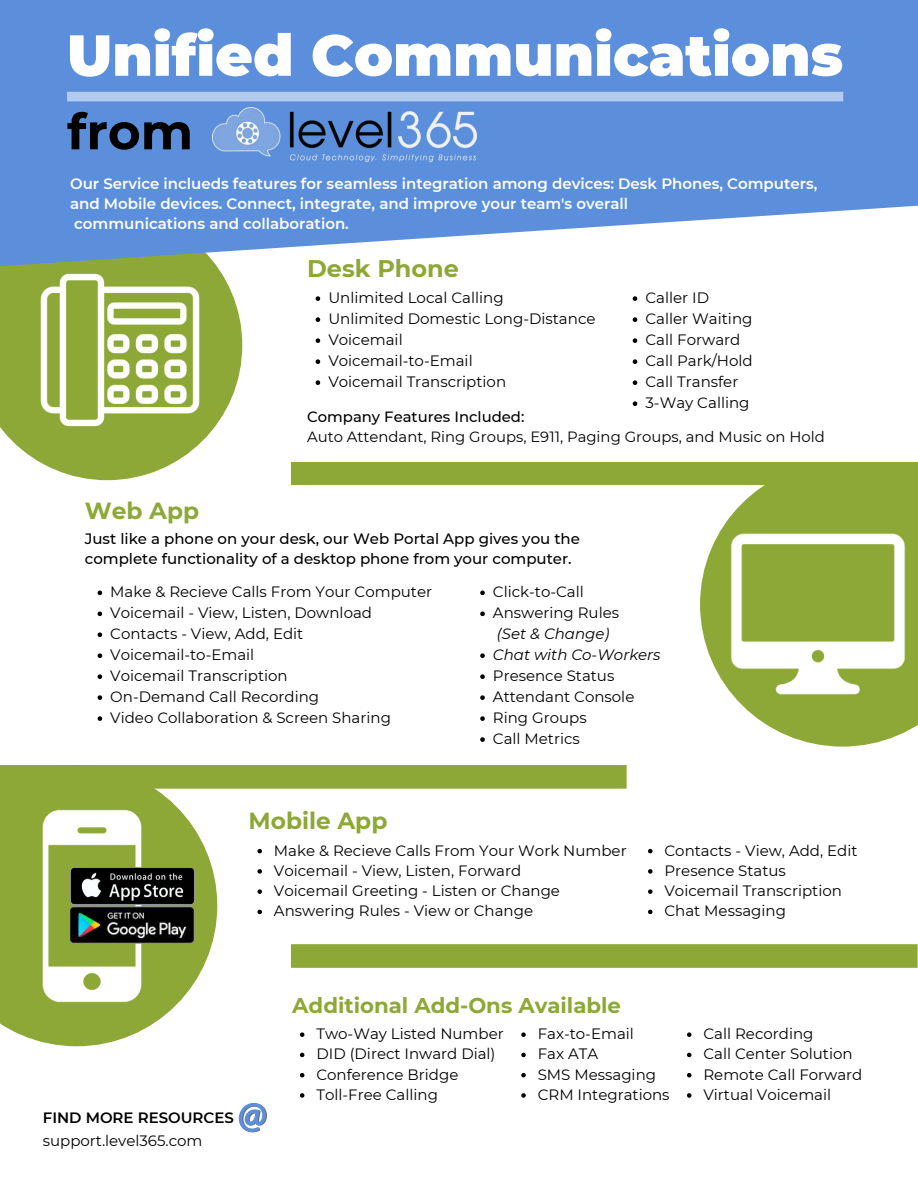
<style>
.page{position:relative;width:918px;height:1188px;background:#fff}
.page>*{position:absolute;margin:0;border:0;box-sizing:border-box;transform-origin:0 0}
.t1{font:900 57.75px "Montserrat";color:#fff}
.t2{font:700 49.95px "Montserrat";color:#000}
.t3{font:700 24px "Montserrat";color:#8da836}
.t4{font:700 23.25px "Montserrat";color:#8da836}
.t5{font:700 21.3px "Montserrat";color:#8da836}
.t6{font:15px/21px "Montserrat";color:#000}
.t7{font:600 15px/20.2px "Montserrat";color:#fff}
.t8{font:500 15px/20.2px "Montserrat";color:#000}
.t9{font:italic 15px/21px "Montserrat";color:#000}
.t10{font:600 15px "Montserrat";color:#000}
.t11{font:14.85px "Montserrat";color:#000}
.t12{font:500 14.85px "Montserrat";color:#000}
</style>
<div class="page">
<svg style="left:0;top:0;width:918px;height:249px;background:#6897dd"></svg>
<div style="left:67px;top:92px;width:776px;height:9px;background:#b3cbef"></div>
<img style="left:213px;top:107px;width:263px;height:54px">
<div style="left:291px;top:462px;width:627px;height:23px;background:#8da836"></div>
<div style="left:0;top:765px;width:627px;height:24px;background:#8da836"></div>
<img style="left:0;top:203px;width:267px;height:278px">
<img style="left:700px;top:485px;width:218px;height:262px">
<img style="left:0;top:788px;width:230px;height:256px">
<div style="left:291px;top:944px;width:627px;height:24px;background:#8da836"></div>
<img style="left:70px;top:867px;width:125px;height:78px">
<svg style="left:239px;top:1103px;width:28px;height:29px"></svg>
<svg style="left:316px;top:296px;width:4px;height:5px"></svg>
<svg style="left:316px;top:317px;width:4px;height:5px"></svg>
<svg style="left:316px;top:338px;width:4px;height:5px"></svg>
<svg style="left:316px;top:359px;width:4px;height:5px"></svg>
<svg style="left:316px;top:380px;width:4px;height:5px"></svg>
<svg style="left:633px;top:296px;width:4px;height:5px"></svg>
<svg style="left:633px;top:317px;width:4px;height:5px"></svg>
<svg style="left:633px;top:338px;width:4px;height:5px"></svg>
<svg style="left:633px;top:359px;width:4px;height:5px"></svg>
<svg style="left:633px;top:380px;width:4px;height:5px"></svg>
<svg style="left:633px;top:401px;width:4px;height:5px"></svg>
<svg style="left:98px;top:591px;width:4px;height:4px"></svg>
<svg style="left:98px;top:612px;width:4px;height:4px"></svg>
<svg style="left:98px;top:632px;width:4px;height:5px"></svg>
<svg style="left:98px;top:653px;width:4px;height:5px"></svg>
<svg style="left:98px;top:674px;width:4px;height:5px"></svg>
<svg style="left:98px;top:695px;width:4px;height:5px"></svg>
<svg style="left:98px;top:716px;width:4px;height:5px"></svg>
<svg style="left:480px;top:591px;width:5px;height:4px"></svg>
<svg style="left:480px;top:612px;width:5px;height:4px"></svg>
<svg style="left:480px;top:653px;width:5px;height:5px"></svg>
<svg style="left:480px;top:674px;width:5px;height:5px"></svg>
<svg style="left:480px;top:695px;width:5px;height:5px"></svg>
<svg style="left:480px;top:716px;width:5px;height:5px"></svg>
<svg style="left:480px;top:737px;width:5px;height:5px"></svg>
<svg style="left:257px;top:849px;width:5px;height:4px"></svg>
<svg style="left:257px;top:869px;width:5px;height:5px"></svg>
<svg style="left:257px;top:889px;width:5px;height:5px"></svg>
<svg style="left:257px;top:910px;width:5px;height:4px"></svg>
<svg style="left:648px;top:849px;width:5px;height:4px"></svg>
<svg style="left:648px;top:869px;width:5px;height:5px"></svg>
<svg style="left:648px;top:889px;width:5px;height:5px"></svg>
<svg style="left:648px;top:910px;width:5px;height:4px"></svg>
<svg style="left:300px;top:1032px;width:4px;height:5px"></svg>
<svg style="left:300px;top:1053px;width:4px;height:4px"></svg>
<svg style="left:300px;top:1073px;width:4px;height:4px"></svg>
<svg style="left:300px;top:1093px;width:4px;height:5px"></svg>
<svg style="left:521px;top:1032px;width:5px;height:5px"></svg>
<svg style="left:521px;top:1053px;width:5px;height:4px"></svg>
<svg style="left:521px;top:1073px;width:5px;height:4px"></svg>
<svg style="left:521px;top:1093px;width:5px;height:5px"></svg>
<svg style="left:687px;top:1032px;width:4px;height:5px"></svg>
<svg style="left:687px;top:1053px;width:4px;height:4px"></svg>
<svg style="left:687px;top:1073px;width:4px;height:4px"></svg>
<svg style="left:687px;top:1093px;width:4px;height:5px"></svg>
<h1 class="t1" style="left:67px;top:12px;width:778px">Unified Communications</h1>
<h2 class="t2" style="left:67px;top:96px;width:128px">from</h2>
<p class="t7" style="left:70px;top:173px;width:749px">Our Service inclueds features for seamless integration among devices: Desk Phones, Computers, and Mobile devices. Connect, integrate, and improve your team's overall<br>communications and collaboration.</p>
<h3 class="t3" style="left:307px;top:252px;width:153px">Desk Phone</h3>
<p class="t6" style="left:328px;top:287px;width:269px">Unlimited Local Calling<br>Unlimited Domestic Long-Distance<br>Voicemail<br>Voicemail-to-Email<br>Voicemail Transcription</p>
<p class="t6" style="left:645px;top:287px;width:109px">Caller ID<br>Caller Waiting<br>Call Forward<br>Call Park/Hold<br>Call Transfer<br>3-Way Calling</p>
<p class="t12" style="left:307px;top:406px;width:219px">Company Features Included:</p>
<p class="t11" style="left:307px;top:427px;width:519px">Auto Attendant, Ring Groups, E911, Paging Groups, and Music on Hold</p>
<h3 class="t4" style="left:85px;top:494px;width:116px">Web App</h3>
<p class="t8" style="left:85px;top:528px;width:497px">Just like a phone on your desk, our Web Portal App gives you the complete functionality of a desktop phone from your computer.</p>
<p class="t6" style="left:110px;top:581px;width:323px">Make &amp; Recieve Calls From Your Computer<br>Voicemail - View, Listen, Download<br>Contacts - View, Add, Edit<br>Voicemail-to-Email<br>Voicemail Transcription<br>On-Demand Call Recording<br>Video Collaboration &amp; Screen Sharing</p>
<p class="t6" style="left:493px;top:581px;width:128px">Click-to-Call<br>Answering Rules</p>
<p class="t9" style="left:493px;top:623px;width:169px">(Set &amp; Change)<br>Chat with Co-Workers</p>
<p class="t6" style="left:493px;top:665px;width:143px">Presence Status<br>Attendant Console<br>Ring Groups<br>Call Metrics</p>
<h3 class="t4" style="left:248px;top:804px;width:140px">Mobile App</h3>
<p class="t6" style="left:274px;top:840px;width:354px;line-height:20.2px">Make &amp; Recieve Calls From Your Work Number Voicemail - View, Listen, Forward<br>Voicemail Greeting - Listen or Change Answering Rules - View or Change</p>
<p class="t6" style="left:665px;top:840px;width:195px;line-height:20.2px">Contacts - View, Add, Edit<br>Presence Status<br>Voicemail Transcription<br>Chat Messaging</p>
<p class="t10" style="left:43px;top:1107px;width:193px">FIND MORE RESOURCES</p>
<p class="t6" style="left:43px;top:1130px;width:161px">support.level365.com</p>
<h3 class="t5" style="left:292px;top:990px;width:330px">Additional Add-Ons Available</h3>
<p class="t6" style="left:316px;top:1023px;width:189px;line-height:20.2px">Two-Way Listed Number<br>DID (Direct Inward Dial)<br>Conference Bridge<br>Toll-Free Calling</p>
<p class="t6" style="left:538px;top:1023px;width:133px;line-height:20.2px">Fax-to-Email<br>Fax ATA<br>SMS Messaging<br>CRM Integrations</p>
<p class="t6" style="left:703px;top:1023px;width:161px;line-height:20.2px">Call Recording<br>Call Center Solution<br>Remote Call Forward<br>Virtual Voicemail</p>
</div>
